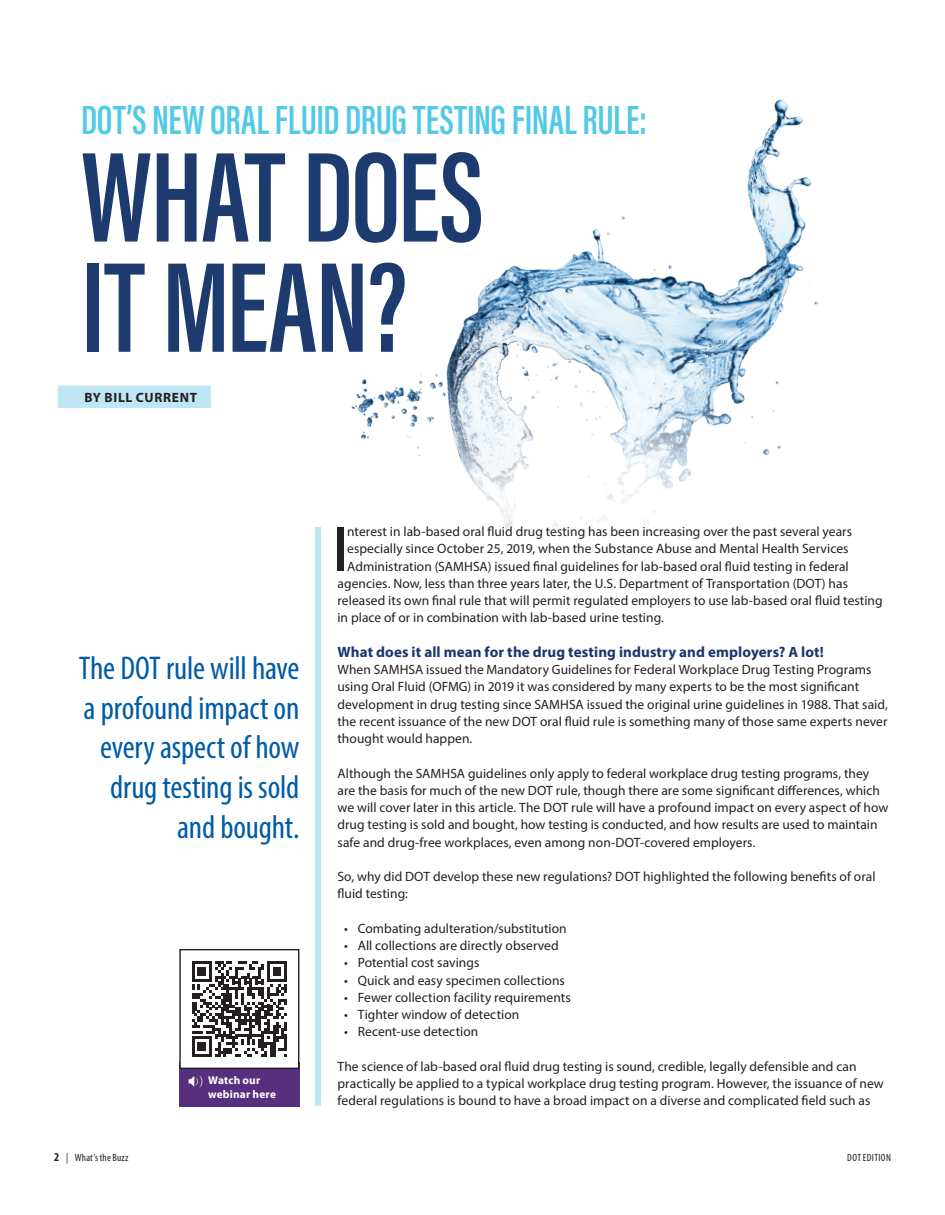
<style>
.page{position:relative;width:945px;height:1215px;background:#fff}
.page>*{position:absolute;margin:0;border:0;box-sizing:border-box;transform-origin:0 0}
.t1{font:600 132px/110.2px "Acumin Pro Extra Cond";letter-spacing:-.01em;color:#1e3b70}
.t2{font:700 65.1px "Acumin Pro Extra Cond";color:#231f20}
.t3{font:600 42px "Acumin Pro Extra Cond";color:#52c9e6}
.t4{font:condensed 33px/39.6px "Myriad Pro";letter-spacing:-.005em;color:#015ca6;text-align:right}
.t5{font:700 15px "Myriad Pro";letter-spacing:.005em;color:#1c366c}
.t6{font:13.5px/17.2px "Myriad Pro";letter-spacing:.005em;color:#231f20}
.t7{font:700 13.5px "Myriad Pro";letter-spacing:.05em;color:#231f20}
.t8{font:700 11.25px/13.5px "Myriad Pro";letter-spacing:.015em;color:#fff}
.t9{font:condensed 10.5px "Myriad Pro";letter-spacing:.03em;color:#231f20}
.s1{font-weight:700;font-size:12px}
</style>
<div class="page">
<img style="left:315px;top:99px;width:503px;height:441px">
<div style="left:315px;top:528px;width:6px;height:578px;background:#bee6f5"></div>
<div style="left:179px;top:1062px;width:120px;height:44px;background:#572f7e"></div>
<div style="left:180px;top:950px;width:119px;height:118px;background:#fff"></div>
<svg style="left:192px;top:961px;width:95px;height:96px"></svg>
<div style="left:179px;top:949px;width:120px;height:120px;border:1px solid #231f20"></div>
<div style="left:58px;top:386px;width:153px;height:22px;background:#bee6f5"></div>
<svg style="left:196px;top:1076px;width:6px;height:11px"></svg>
<h3 class="t3" style="left:81px;top:95px;width:568px">DOT’S NEW ORAL FLUID DRUG TESTING FINAL RULE:</h3>
<h1 class="t1" style="left:81px;top:141px;width:404px">WHAT DOES<br>IT MEAN?</h1>
<p class="t7" style="left:84px;top:388px;width:114px">BY BILL CURRENT</p>
<h3 class="t4" style="left:79px;top:648px;width:222px">The DOT rule will have a profound impact on every aspect of how drug testing is sold and bought.</h3>
<p class="t8" style="left:208px;top:1074px;width:69px">Watch our webinar here</p>
<h2 class="t2" style="left:335px;top:509px;width:14px">I</h2>
<p class="t6" style="left:347px;top:523px;width:507px">nterest in lab-based oral fluid drug testing has been increasing over the past several years</p>
<p class="t6" style="left:347px;top:540px;width:503px">especially since October 25, 2019, when the Substance Abuse and Mental Health Services</p>
<p class="t6" style="left:347px;top:557px;width:503px">Administration (SAMHSA) issued final guidelines for lab-based oral fluid testing in federal</p>
<p class="t6" style="left:337px;top:575px;width:512px">agencies. Now, less than three years later, the U.S. Department of Transportation (DOT) has</p>
<p class="t6" style="left:337px;top:592px;width:547px">released its own final rule that will permit regulated employers to use lab-based oral fluid testing</p>
<p class="t6" style="left:337px;top:609px;width:328px">in place of or in combination with lab-based urine testing.</p>
<p class="t5" style="left:338px;top:642px;width:488px">What does it all mean for the drug testing industry and employers? A lot!</p>
<p class="t6" style="left:338px;top:661px;width:552px">When SAMHSA issued the Mandatory Guidelines for Federal Workplace Drug Testing Programs using Oral Fluid (OFMG) in 2019 it was considered by many experts to be the most significant development in drug testing since SAMHSA issued the original urine guidelines in 1988. That said, the recent issuance of the new DOT oral fluid rule is something many of those same experts never thought would happen.</p>
<p class="t6" style="left:338px;top:764px;width:553px">Although the SAMHSA guidelines only apply to federal workplace drug testing programs, they are the basis for much of the new DOT rule, though there are some significant differences, which we will cover later in this article. The DOT rule will have a profound impact on every aspect of how drug testing is sold and bought, how testing is conducted, and how results are used to maintain safe and drug-free workplaces, even among non-DOT-covered employers.</p>
<p class="t6" style="left:338px;top:868px;width:540px">So, why did DOT develop these new regulations? DOT highlighted the following benefits of oral fluid testing:</p>
<p class="t6" style="left:344px;top:920px;width:224px">• Combating adulteration/substitution</p>
<p class="t6" style="left:344px;top:937px;width:216px">• All collections are directly observed</p>
<p class="t6" style="left:344px;top:954px;width:137px">• Potential cost savings</p>
<p class="t6" style="left:344px;top:971px;width:222px">• Quick and easy specimen collections</p>
<p class="t6" style="left:344px;top:989px;width:228px">• Fewer collection facility requirements</p>
<p class="t6" style="left:344px;top:1006px;width:177px">• Tighter window of detection</p>
<p class="t6" style="left:344px;top:1023px;width:136px">• Recent-use detection</p>
<p class="t6" style="left:338px;top:1058px;width:548px">The science of lab-based oral fluid drug testing is sound, credible, legally defensible and can practically be applied to a typical workplace drug testing program. However, the issuance of new federal regulations is bound to have a broad impact on a diverse and complicated field such as</p>
<p class="t9" style="left:54px;top:1151px;width:76px"><span class="s1">2</span> | What’s the Buzz</p>
<p class="t9" style="left:847px;top:1151px;width:45px">DOT EDITION</p>
</div>
